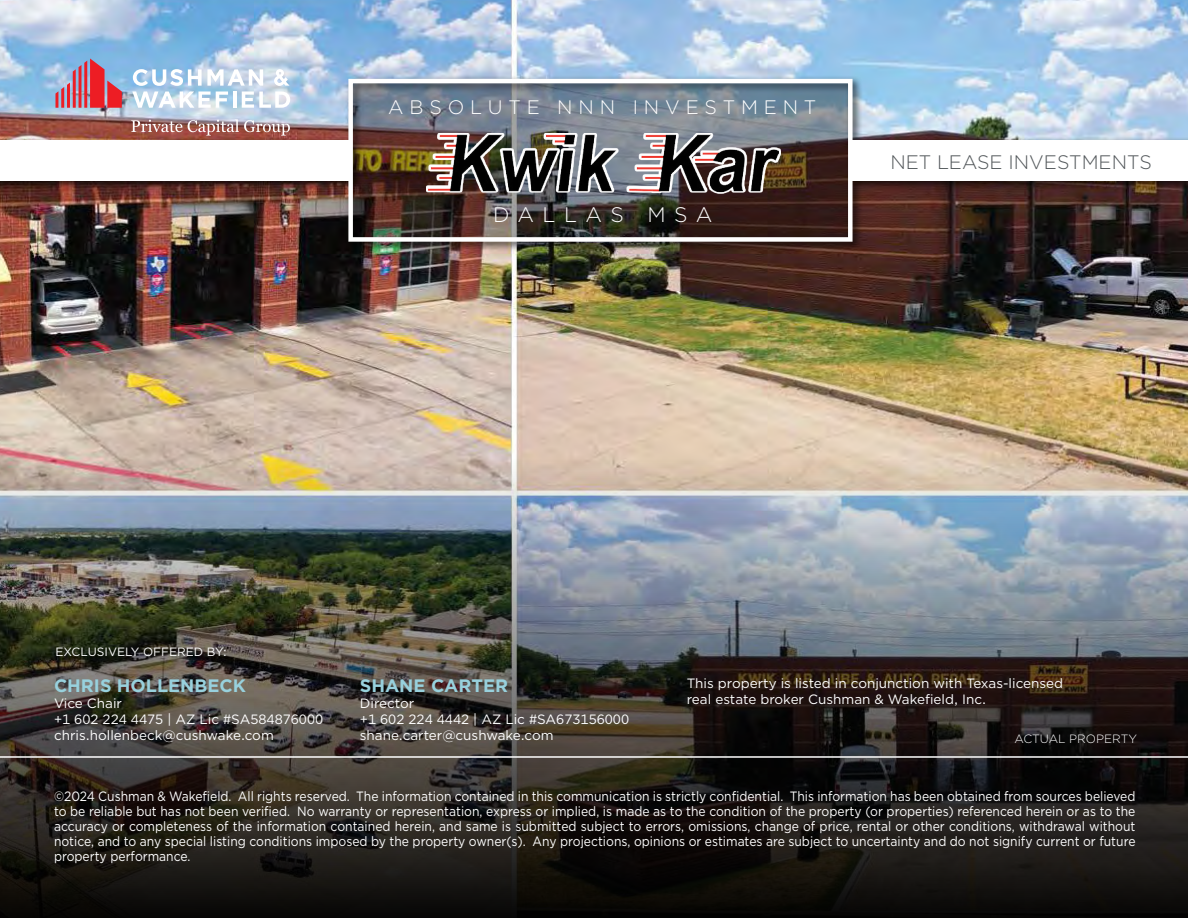
<style>
.page{position:relative;width:1188px;height:918px;background:#fff}
.page>*{position:absolute;margin:0;border:0;box-sizing:border-box;transform-origin:0 0}
.t1{font:300 21px "Gotham";letter-spacing:.41em;color:#fff}
.t2{font:300 19.5px "Gotham";letter-spacing:.3em;color:#fff}
.t3{font:300 19.5px "Gotham";color:#52575a}
.t4{font:700 18px "Gotham";color:#98d1dd}
.t5{font:13.5px/15px "Gotham";color:#fff;text-align:justify;scale:.9 1}
.t6{font:13.5px/16.2px "Gotham";color:#fff}
.t7{font:12px "Gotham";color:#fff}
.t8{font:300 12px "Gotham";color:#fff}
</style>
<div class="page">
<img style="left:0;top:0;width:1188px;height:459px">
<div style="left:0;top:76px;width:1188px;height:177px;background:#000;opacity:.75"></div>
<img style="left:353px;top:84px;width:495px;height:153px">
<div style="left:348px;top:79px;width:505px;height:163px;border:4px solid #fff"></div>
<div style="left:0;top:140px;width:351px;height:41px;background:#fff"></div>
<div style="left:853px;top:140px;width:335px;height:41px;background:#fff"></div>
<svg style="left:426px;top:133px;width:355px;height:61px"></svg>
<img style="left:427px;top:134px;width:352px;height:62px">
<svg style="left:55px;top:58px;width:67px;height:50px;background:#b9758d"></svg>
<svg style="left:132px;top:69px;width:158px;height:39px"></svg>
<svg style="left:131px;top:119px;width:159px;height:17px;background:#ae817f"></svg>
<img style="left:0;top:459px;width:1188px;height:459px">
<hr style="left:0;top:756px;width:1188px;height:2px;background:#fff">
<div style="left:57px;top:648px;width:171px;height:11px;background:#000;opacity:.35"></div>
<h2 class="t2" style="left:388px;top:95px;width:430px">ABSOLUTE NNN INVESTMENT</h2>
<h1 class="t1" style="left:493px;top:202px;width:221px">DALLAS MSA</h1>
<h2 class="t3" style="left:890px;top:150px;width:263px">NET LEASE INVESTMENTS</h2>
<p class="t7" style="left:56px;top:644px;width:173px">EXCLUSIVELY OFFERED BY:</p>
<h3 class="t4" style="left:54px;top:673px;width:193px">CHRIS HOLLENBECK</h3>
<p class="t6" style="left:54px;top:695px;width:271px">Vice Chair<br>+1 602 224 4475 | AZ Lic #SA584876000 chris.hollenbeck@cushwake.com</p>
<h3 class="t4" style="left:360px;top:673px;width:150px">SHANE CARTER</h3>
<p class="t6" style="left:360px;top:695px;width:271px">Director<br>+1 602 224 4442 | AZ Lic #SA673156000 shane.carter@cushwake.com</p>
<p class="t6" style="left:687px;top:675px;width:378px">This property is listed in conjunction with Texas-licensed real estate broker Cushman &amp; Wakefield, Inc.</p>
<p class="t8" style="left:1014px;top:732px;width:124px">ACTUAL PROPERTY</p>
<p class="t5" style="left:54px;top:788px;width:1203px">©2024 Cushman &amp; Wakefield. All rights reserved. The information contained in this communication is strictly confidential. This information has been obtained from sources believed to be reliable but has not been verified. No warranty or representation, express or implied, is made as to the condition of the property (or properties) referenced herein or as to the accuracy or completeness of the information contained herein, and same is submitted subject to errors, omissions, change of price, rental or other conditions, withdrawal without notice, and to any special listing conditions imposed by the property owner(s). Any projections, opinions or estimates are subject to uncertainty and do not signify current or future property performance.</p>
</div>
